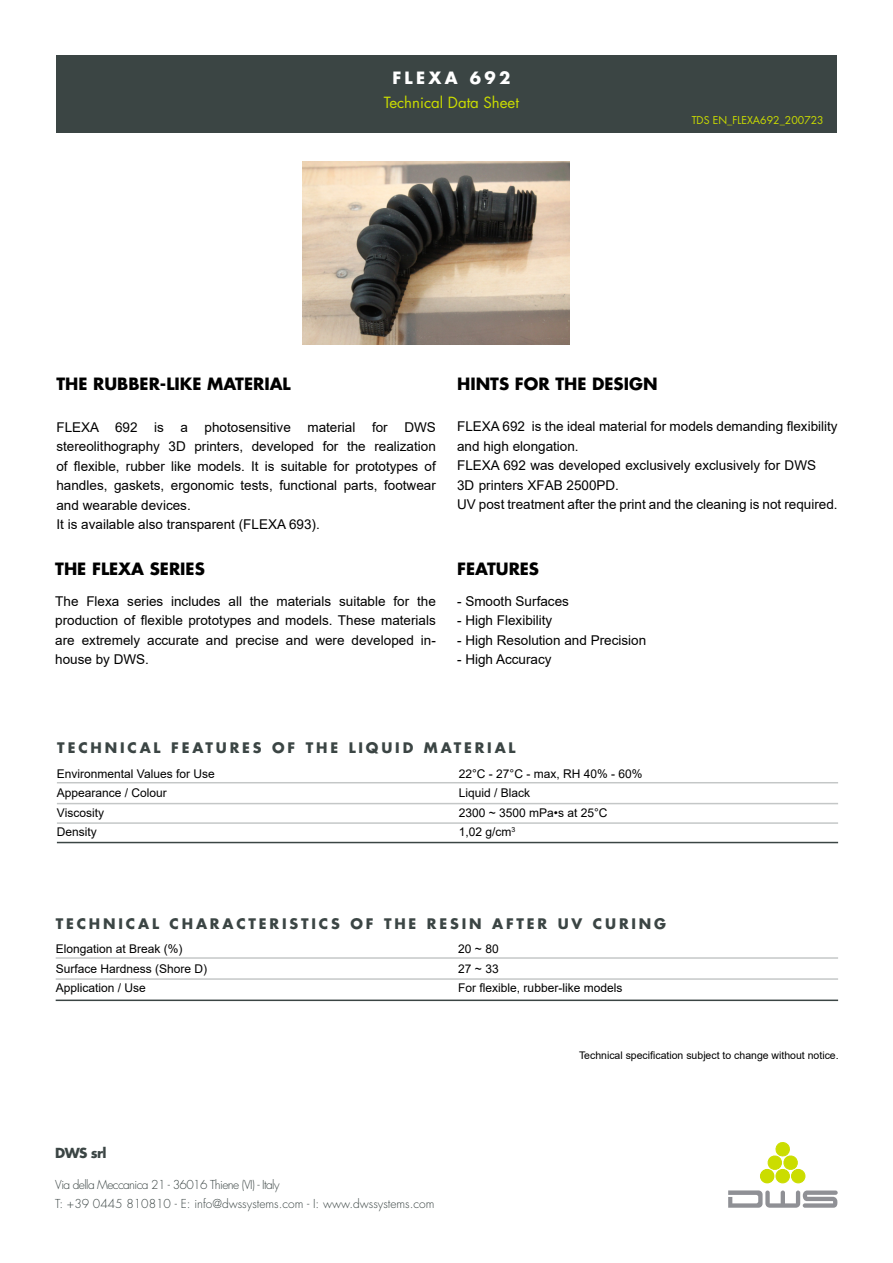
<style>
.page{position:relative;width:893px;height:1263px;background:#fff}
.page>*{position:absolute;margin:0;border:0;box-sizing:border-box;transform-origin:0 0}
.t1{font:700 16.5px "Futura Std";color:#000}
.t2{font:700 16.5px "Futura Std";letter-spacing:.2em;color:#fff}
.t3{font:15px "Futura Std";color:#cbdd00}
.t4{font:700 14.25px "Futura Std";letter-spacing:.2em;color:#3b4544}
.t5{font:13.5px/19.5px "Arial";color:#000}
.t6{font:700 13.5px "Futura Std";letter-spacing:-.05em;color:#3b4544}
.t7{font:12px/19.5px "Arial";color:#000}
.t8{font:300 12px/18.8px "Futura Std";color:#3b4544}
.t9{font:10.5px "Arial";color:#000}
.t10{font:10.5px "Futura Std";color:#cbdd00}
</style>
<div class="page">
<div style="left:56px;top:55px;width:780px;height:78px;background:#3b4544"></div>
<div style="left:776px;top:1169px;width:13px;height:14px;background:#cbdd00;border-radius:50%"></div>
<div style="left:776px;top:1169px;width:14px;height:14px;border:1px solid #cbdd00;border-radius:50%"></div>
<svg style="left:767px;top:1142px;width:31px;height:28px"></svg>
<div style="left:760px;top:1169px;width:14px;height:14px;background:#cbdd00;border-radius:50%"></div>
<div style="left:760px;top:1169px;width:14px;height:14px;border:1px solid #cbdd00;border-radius:50%"></div>
<div style="left:791px;top:1169px;width:14px;height:14px;background:#cbdd00;border-radius:50%"></div>
<div style="left:791px;top:1169px;width:14px;height:14px;border:1px solid #cbdd00;border-radius:50%"></div>
<svg style="left:728px;top:1190px;width:110px;height:18px"></svg>
<hr style="left:57px;top:782px;width:781px;height:1px;background:#3b4544">
<hr style="left:57px;top:803px;width:781px;height:1px;background:#3b4544">
<hr style="left:57px;top:842px;width:781px;height:1px;background:#3b4544">
<hr style="left:57px;top:822px;width:781px;height:2px;background:#3b4544">
<hr style="left:56px;top:957px;width:782px;height:2px;background:#3b4544">
<hr style="left:56px;top:978px;width:782px;height:2px;background:#3b4544">
<hr style="left:56px;top:999px;width:782px;height:2px;background:#3b4544">
<img style="left:302px;top:162px;width:267px;height:182px">
<p class="t2" style="left:392px;top:67px;width:120px">FLEXA 692</p>
<p class="t3" style="left:384px;top:93px;width:137px">Technical Data Sheet</p>
<p class="t10" style="left:692px;top:113px;width:134px">TDS EN_FLEXA692_200723</p>
<p class="t1" style="left:56px;top:372px;width:236px">THE RUBBER-LIKE MATERIAL</p>
<p class="t5" style="left:56px;top:417px;width:381px">FLEXA 692 is a photosensitive material for DWS stereolithography 3D printers, developed for the realization of flexible, rubber like models. It is suitable for prototypes of handles, gaskets, ergonomic tests, functional parts, footwear and wearable devices.<br>It is available also transparent (FLEXA 693).</p>
<p class="t1" style="left:457px;top:373px;width:202px">HINTS FOR THE DESIGN</p>
<p class="t5" style="left:457px;top:416px;width:382px">FLEXA 692 is the ideal material for models demanding flexibility and high elongation.<br>FLEXA 692 was developed exclusively exclusively for DWS<br>3D printers XFAB 2500PD.<br>UV post treatment after the print and the cleaning is not required.</p>
<p class="t1" style="left:55px;top:558px;width:151px">THE FLEXA SERIES</p>
<p class="t1" style="left:457px;top:558px;width:84px">FEATURES</p>
<p class="t5" style="left:55px;top:591px;width:382px;text-align:justify">The Flexa series includes all the materials suitable for the production of flexible prototypes and models. These materials are extremely accurate and precise and were developed in&shy;house by DWS.</p>
<p class="t5" style="left:457px;top:591px;width:113px">- Smooth Surfaces</p>
<p class="t5" style="left:457px;top:611px;width:97px">- High Flexibility</p>
<p class="t5" style="left:457px;top:630px;width:191px">- High Resolution and Precision</p>
<p class="t5" style="left:457px;top:650px;width:96px">- High Accuracy</p>
<p class="t4" style="left:57px;top:738px;width:460px">TECHNICAL FEATURES OF THE LIQUID MATERIAL</p>
<p class="t7" style="left:57px;top:764px;width:159px">Environmental Values for Use<br>Appearance / Colour<br>Viscosity<br>Density</p>
<p class="t7" style="left:459px;top:764px;width:185px">22°C - 27°C - max, RH 40% - 60%<br>Liquid / Black<br>2300 ~ 3500 mPa•s at 25°C<br>1,02 g/cm<sup>3</sup></p>
<p class="t4" style="left:56px;top:914px;width:612px">TECHNICAL CHARACTERISTICS OF THE RESIN AFTER UV CURING</p>
<p class="t7" style="left:56px;top:939px;width:153px">Elongation at Break (%)<br>Surface Hardness (Shore D)<br>Application / Use</p>
<p class="t7" style="left:458px;top:939px;width:166px">20 ~ 80<br>27 ~ 33<br>For flexible, rubber-like models</p>
<p class="t9" style="left:579px;top:1048px;width:261px">Technical specification subject to change without notice.</p>
<p class="t6" style="left:55px;top:1143px;width:53px">DWS srl</p>
<p class="t8" style="left:55px;top:1175px;width:381px">Via della Meccanica 21 - 36016 Thiene (VI) - Italy<br>T: +39 0445 810810 - E: info@dwssystems.com - I: www.dwssystems.com</p>
</div>
